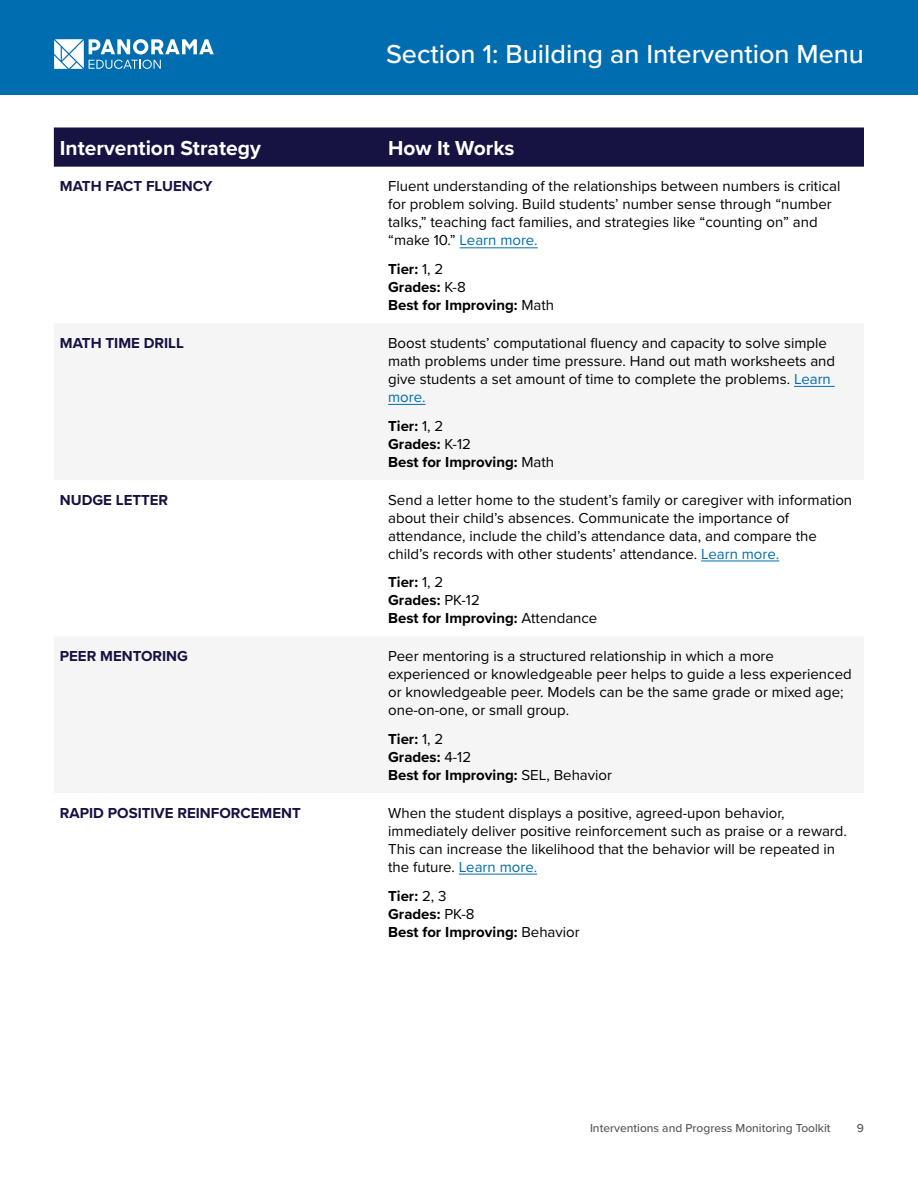
<style>
.page{position:relative;width:918px;height:1188px;background:#fff}
.page>*{position:absolute;margin:0;border:0;box-sizing:border-box;transform-origin:0 0}
.t1{font:500 27px "Proxima Nova";color:#fff}
.t2{font:700 21px "Proxima Nova";color:#fff}
.t3{font:15px/18px "Proxima Nova";color:#000}
.t4{font:700 15px/18px "Proxima Nova";color:#000}
.t5{font:700 15px "Proxima Nova";color:#161242}
.t6{font:500 12px "Proxima Nova";color:#58595b}
.s1{color:#006db0}
.s2{font-weight:400}
</style>
<div class="page">
<div style="left:54px;top:128px;width:810px;height:39px;background:#161242"></div>
<hr style="left:460px;top:247px;width:78px;height:1px;background:#006db0">
<hr style="left:794px;top:386px;width:41px;height:1px;background:#006db0">
<hr style="left:388px;top:404px;width:38px;height:1px;background:#006db0">
<hr style="left:701px;top:561px;width:78px;height:1px;background:#006db0">
<hr style="left:459px;top:874px;width:78px;height:1px;background:#006db0">
<div style="left:0;top:0;width:918px;height:94px;background:#006db0"></div>
<svg style="left:54px;top:39px;width:160px;height:30px"></svg>
<h1 class="t1" style="left:386px;top:33px;width:479px">Section 1: Building an Intervention Menu</h1>
<h2 class="t2" style="left:60px;top:133px;width:202px">Intervention Strategy</h2>
<h2 class="t2" style="left:388px;top:133px;width:128px">How It Works</h2>
<p class="t5" style="left:60px;top:175px;width:154px">MATH FACT FLUENCY</p>
<p class="t3" style="left:388px;top:177px;width:454px">Fluent understanding of the relationships between numbers is critical for problem solving. Build students’ number sense through “number talks,” teaching fact families, and strategies like “counting on” and “make 10.” <span class="s1">Learn more.</span></p>
<p class="t4" style="left:388px;top:260px;width:168px">Tier: <span class="s2">1, 2<br></span>Grades: <span class="s2">K-8<br></span>Best for Improving: <span class="s2">Math</span></p>
<p class="t5" style="left:60px;top:332px;width:126px">MATH TIME DRILL</p>
<p class="t3" style="left:388px;top:333px;width:449px">Boost students’ computational fluency and capacity to solve simple math problems under time pressure. Hand out math worksheets and give students a set amount of time to complete the problems. <span class="s1">Learn more.</span></p>
<p class="t4" style="left:388px;top:417px;width:168px">Tier: <span class="s2">1, 2<br></span>Grades: <span class="s2">K-12<br></span>Best for Improving: <span class="s2">Math</span></p>
<p class="t5" style="left:60px;top:488px;width:110px">NUDGE LETTER</p>
<p class="t3" style="left:388px;top:490px;width:466px">Send a letter home to the student’s family or caregiver with information about their child’s absences. Communicate the importance of attendance, include the child’s attendance data, and compare the child’s records with other students’ attendance. <span class="s1">Learn more.</span></p>
<p class="t4" style="left:388px;top:573px;width:211px">Tier: <span class="s2">1, 2<br></span>Grades: <span class="s2">PK-12<br></span>Best for Improving: <span class="s2">Attendance</span></p>
<p class="t5" style="left:60px;top:645px;width:130px">PEER MENTORING</p>
<p class="t3" style="left:388px;top:647px;width:465px">Peer mentoring is a structured relationship in which a more experienced or knowledgeable peer helps to guide a less experienced or knowledgeable peer. Models can be the same grade or mixed age; one-on-one, or small group.</p>
<p class="t4" style="left:388px;top:730px;width:225px">Tier: <span class="s2">1, 2<br></span>Grades: <span class="s2">4-12<br></span>Best for Improving: <span class="s2">SEL, Behavior</span></p>
<p class="t5" style="left:60px;top:802px;width:243px">RAPID POSITIVE REINFORCEMENT</p>
<p class="t3" style="left:388px;top:803px;width:460px">When the student displays a positive, agreed-upon behavior, immediately deliver positive reinforcement such as praise or a reward.<br>This can increase the likelihood that the behavior will be repeated in the future. <span class="s1">Learn more.</span></p>
<p class="t4" style="left:388px;top:886px;width:193px">Tier: <span class="s2">2, 3<br></span>Grades: <span class="s2">PK-8<br></span>Best for Improving: <span class="s2">Behavior</span></p>
<p class="t6" style="left:590px;top:1119px;width:242px">Interventions and Progress Monitoring Toolkit</p>
<p class="t6" style="left:857px;top:1119px;width:9px">9</p>
</div>
